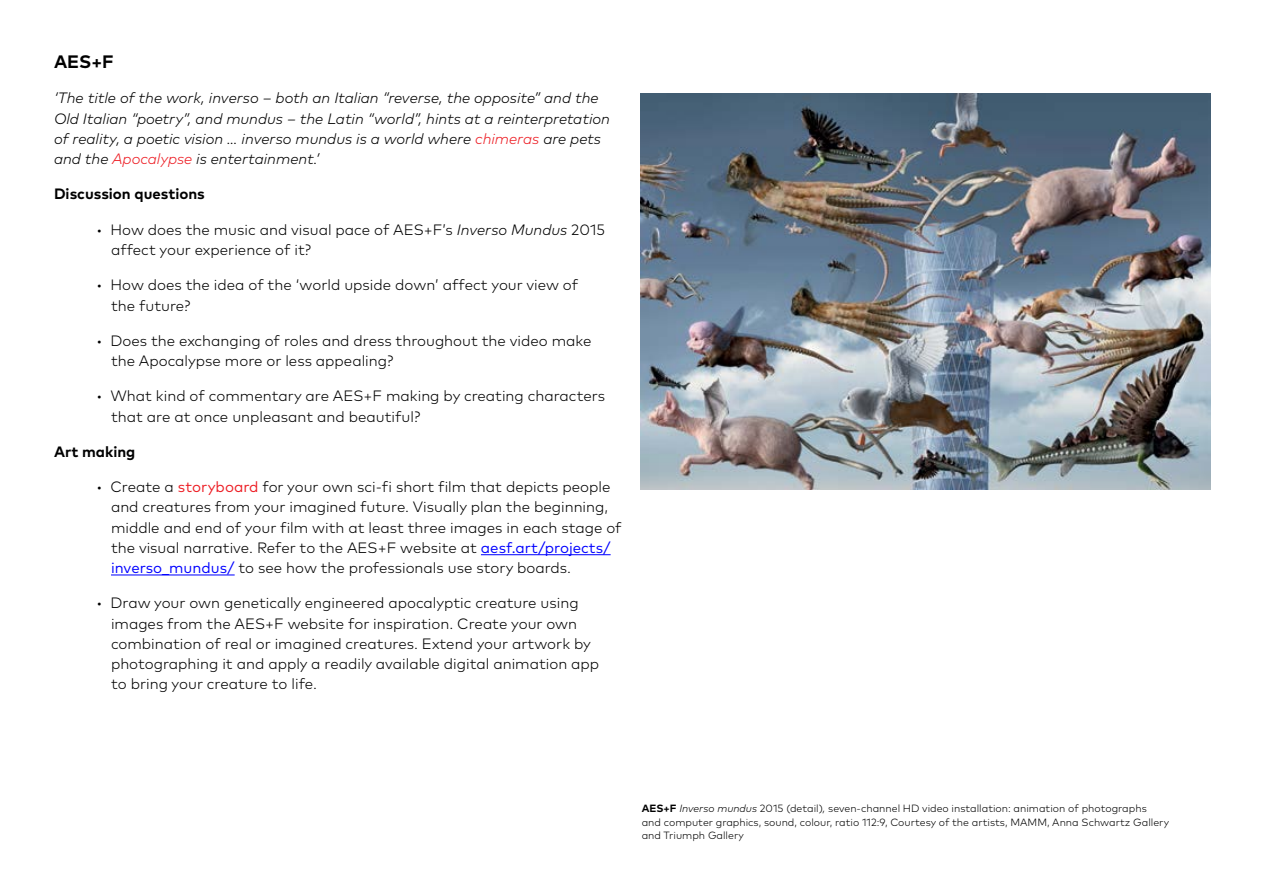
<style>
.page{position:relative;width:1263px;height:893px;background:#fff}
.page>*{position:absolute;margin:0;border:0;box-sizing:border-box;transform-origin:0 0}
.t1{font:700 18px "Mark Pro";color:#000}
.t2{font:300 15px/20.2px "Mark Pro";color:#000}
.t3{font:italic 300 15px/20.2px "Mark Pro";color:#000}
.t4{font:700 15px "Mark Pro";color:#000}
.t5{font:300 10.5px/13.5px "Mark Pro";color:#000}
.s1{color:#ed1d24}
.s2{font-style:italic}
.s3{font-weight:400;color:#ed1d24}
.s4{font-weight:400;color:#00f}
.s5{font-weight:700}
</style>
<div class="page">
<hr style="left:481px;top:554px;width:130px;height:1px;background:#00f">
<hr style="left:111px;top:574px;width:124px;height:1px;background:#00f">
<img style="left:640px;top:94px;width:570px;height:395px">
<p class="t1" style="left:54px;top:48px;width:61px">AES+F</p>
<p class="t3" style="left:54px;top:87px;width:557px">‘The title of the work, inverso – both an Italian “reverse, the opposite” and the Old Italian “poetry”, and mundus – the Latin “world”, hints at a reinterpretation of reality, a poetic vision … inverso mundus is a world where <span class="s1">chimeras</span> are pets and the <span class="s1">Apocalypse</span> is entertainment.’</p>
<p class="t4" style="left:54px;top:183px;width:152px">Discussion questions</p>
<p class="t2" style="left:111px;top:218px;width:496px;text-indent:-15px">• How does the music and visual pace of AES+F’s <span class="s2">Inverso Mundus</span> 2015 affect your experience of it?</p>
<p class="t2" style="left:111px;top:274px;width:469px;text-indent:-15px">• How does the idea of the ‘world upside down’ affect your view of the future?</p>
<p class="t2" style="left:111px;top:329px;width:482px;text-indent:-15px">• Does the exchanging of roles and dress throughout the video make the Apocalypse more or less appealing?</p>
<p class="t2" style="left:111px;top:385px;width:496px;text-indent:-15px">• What kind of commentary are AES+F making by creating characters that are at once unpleasant and beautiful?</p>
<p class="t4" style="left:54px;top:440px;width:83px">Art making</p>
<p class="t2" style="left:111px;top:475px;width:512px;text-indent:-15px">• Create a <span class="s3">storyboard</span> for your own sci-fi short film that depicts people and creatures from your imagined future. Visually plan the beginning, middle and end of your film with at least three images in each stage of the visual narrative. Refer to the AES+F website at <span class="s4">aesf.art/projects/ inverso_mundus/</span> to see how the professionals use story boards.</p>
<p class="t2" style="left:111px;top:592px;width:490px;text-indent:-15px">• Draw your own genetically engineered apocalyptic creature using images from the AES+F website for inspiration. Create your own combination of real or imagined creatures. Extend your artwork by photographing it and apply a readily available digital animation app to bring your creature to life.</p>
<p class="t5" style="left:642px;top:801px;width:529px"><span class="s5">AES+F</span> <span class="s2">Inverso mundus</span> 2015 (detail)<span class="s2">,</span> seven-channel HD video installation: animation of photographs<br>and computer graphics, sound, colour, ratio 112:9, Courtesy of the artists, MAMM, Anna Schwartz Gallery and Triumph Gallery</p>
</div>
